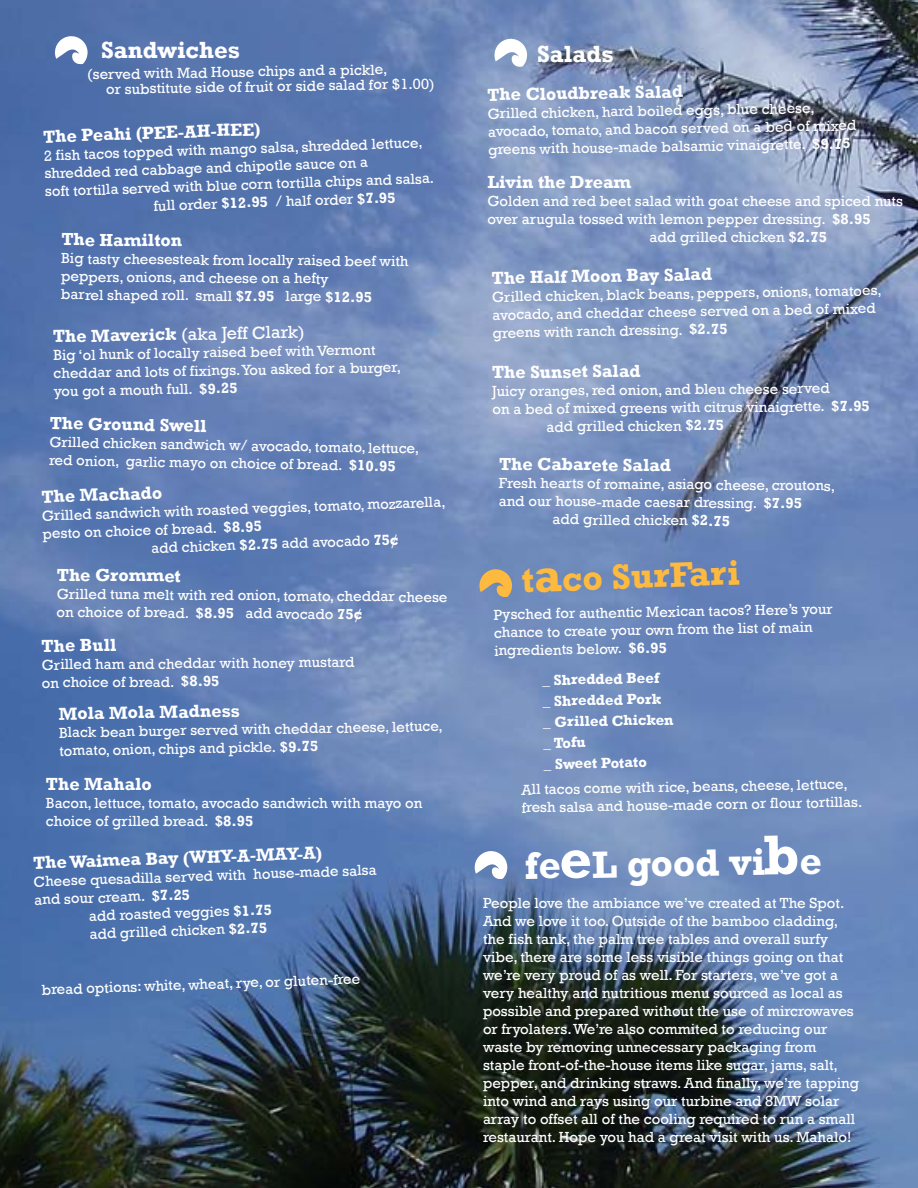
<style>
.page{position:relative;width:918px;height:1188px;background:#fff}
.page>*{position:absolute;margin:0;border:0;box-sizing:border-box;transform-origin:0 0}
.t1{font:700 39px "Rockwell";color:#fff}
.t2{font:700 36px "Rockwell";color:#fdba3f}
.t3{font:700 24px "Rockwell";color:#fff}
.t4{font:700 18px "Rockwell";color:#fff}
.t5{font:18px "Rockwell";color:#fff}
.t6{font:15px/18px "Rockwell";color:#fff}
.t7{font:700 15px/21px "Rockwell";color:#fff}
.s1{font-weight:700}
.s2{font-size:48px}
.s3{font-size:57px}
</style>
<div class="page">
<img style="left:0;top:0;width:918px;height:1188px">
<svg style="left:494px;top:38px;width:33px;height:29px"></svg>
<svg style="left:54px;top:36px;width:34px;height:29px"></svg>
<svg style="left:479px;top:569px;width:33px;height:29px"></svg>
<svg style="left:474px;top:851px;width:34px;height:29px"></svg>
<p class="t3" style="left:101px;top:35px;width:140px">Sandwiches</p>
<p class="t3" style="left:537px;top:39px;width:78px">Salads</p>
<p class="t6" style="left:106px;top:67px;width:330px;line-height:15px;text-indent:-19px;rotate:-1deg">(served with Mad House chips and a pickle,<br>or substitute side of fruit or side salad for $1.00)</p>
<p class="t4" style="left:43px;top:126px;width:219px;rotate:-2deg">The Peahi (PEE-AH-HEE)</p>
<p class="t6" style="left:44px;top:147px;width:380px;rotate:-2deg">2 fish tacos topped with mango salsa, shredded lettuce,</p>
<p class="t6" style="left:44px;top:165px;width:325px;rotate:-2deg">shredded red cabbage and chipotle sauce on a</p>
<p class="t6" style="left:45px;top:183px;width:391px;rotate:-2deg">soft tortilla served with blue corn tortilla chips and salsa.</p>
<p class="t6" style="left:153px;top:197px;width:244px;rotate:-2deg">full order <span class="s1">$12.95</span> / half order <span class="s1">$7.95</span></p>
<p class="t4" style="left:62px;top:228px;width:122px;rotate:1deg">The Hamilton</p>
<p class="t6" style="left:61px;top:248px;width:349px;rotate:1deg">Big tasty cheesesteak from locally raised beef with peppers, onions, and cheese on a hefty<br>barrel shaped roll. small <span class="s1">$7.95</span> large <span class="s1">$12.95</span></p>
<p class="t5" style="left:53px;top:326px;width:253px;rotate:-1deg"><span class="s1">The Maverick</span> (aka Jeff Clark)</p>
<p class="t6" style="left:53px;top:346px;width:349px;rotate:-1deg">Big ‘ol hunk of locally raised beef with Vermont cheddar and lots of fixings. You asked for a burger, you got a mouth full. <span class="s1">$9.25</span></p>
<p class="t4" style="left:50px;top:412px;width:158px;rotate:1deg">The Ground Swell</p>
<p class="t6" style="left:50px;top:433px;width:371px;rotate:1deg">Grilled chicken sandwich w/ avocado, tomato, lettuce, red onion, garlic mayo on choice of bread. <span class="s1">$10.95</span></p>
<p class="t4" style="left:41px;top:486px;width:122px;rotate:-2deg">The Machado</p>
<p class="t6" style="left:42px;top:507px;width:405px;rotate:-2deg">Grilled sandwich with roasted veggies, tomato, mozzarella,</p>
<p class="t6" style="left:42px;top:525px;width:221px;rotate:-2deg">pesto on choice of bread. <span class="s1">$8.95</span></p>
<p class="t6" style="left:151px;top:539px;width:249px;rotate:-2deg">add chicken <span class="s1">$2.75</span> add avocado <span class="s1">75¢</span></p>
<p class="t4" style="left:57px;top:563px;width:125px;rotate:1deg">The Grommet</p>
<p class="t6" style="left:57px;top:583px;width:392px;line-height:18.8px;rotate:1deg">Grilled tuna melt with red onion, tomato, cheddar cheese on choice of bread. <span class="s1">$8.95</span> add avocado <span class="s1">75¢</span></p>
<p class="t4" style="left:41px;top:635px;width:76px;rotate:-1deg">The Bull</p>
<p class="t6" style="left:41px;top:658px;width:314px;line-height:17.2px;rotate:-1deg">Grilled ham and cheddar with honey mustard on choice of bread. <span class="s1">$8.95</span></p>
<p class="t4" style="left:58px;top:703px;width:183px;rotate:-1deg">Mola Mola Madness</p>
<p class="t6" style="left:59px;top:724px;width:385px;rotate:-1deg">Black bean burger served with cheddar cheese, lettuce, tomato, onion, chips and pickle. <span class="s1">$9.75</span></p>
<p class="t4" style="left:46px;top:773px;width:107px">The Mahalo</p>
<p class="t6" style="left:46px;top:794px;width:378px">Bacon, lettuce, tomato, avocado sandwich with mayo on choice of grilled bread. <span class="s1">$8.95</span></p>
<p class="t4" style="left:33px;top:852px;width:291px;rotate:-2deg">The Waimea Bay (WHY-A-MAY-A)</p>
<p class="t6" style="left:34px;top:873px;width:344px;rotate:-2deg">Cheese quesadilla served with house-made salsa</p>
<p class="t6" style="left:34px;top:891px;width:157px;rotate:-2deg">and sour cream. <span class="s1">$7.25</span></p>
<p class="t6" style="left:89px;top:907px;width:184px;rotate:-2deg">add roasted veggies <span class="s1">$1.75</span></p>
<p class="t6" style="left:89px;top:925px;width:179px;rotate:-2deg">add grilled chicken <span class="s1">$2.75</span></p>
<p class="t6" style="left:41px;top:981px;width:320px;rotate:-2deg">bread options: white, wheat, rye, or gluten-free</p>
<p class="t4" style="left:487px;top:84px;width:197px;rotate:-1deg">The Cloudbreak Salad</p>
<p class="t6" style="left:487px;top:105px;width:370px;rotate:-1deg">Grilled chicken, hard boiled eggs, blue cheese, avocado, tomato, and bacon served on a bed of mixed greens with house-made balsamic vinaigrette. <span class="s1">$9.75</span></p>
<p class="t4" style="left:488px;top:171px;width:145px">Livin the Dream</p>
<p class="t6" style="left:488px;top:193px;width:417px">Golden and red beet salad with goat cheese and spiced nuts</p>
<p class="t6" style="left:488px;top:211px;width:385px">over arugula tossed with lemon pepper dressing. <span class="s1">$8.95</span></p>
<p class="t6" style="left:650px;top:229px;width:179px">add grilled chicken <span class="s1">$2.75</span></p>
<p class="t4" style="left:492px;top:267px;width:222px;rotate:-1deg">The Half Moon Bay Salad</p>
<p class="t6" style="left:492px;top:288px;width:391px;rotate:-1deg">Grilled chicken, black beans, peppers, onions, tomatoes, avocado, and cheddar cheese served on a bed of mixed greens with ranch dressing. <span class="s1">$2.75</span></p>
<p class="t4" style="left:492px;top:362px;width:150px;rotate:-1deg">The Sunset Salad</p>
<p class="t6" style="left:492px;top:384px;width:339px;rotate:-1deg">Juicy oranges, red onion, and bleu cheese served</p>
<p class="t6" style="left:492px;top:402px;width:379px;rotate:-1deg">on a bed of mixed greens with citrus vinaigrette. <span class="s1">$7.95</span></p>
<p class="t6" style="left:546px;top:418px;width:179px;rotate:-1deg">add grilled chicken <span class="s1">$2.75</span></p>
<p class="t4" style="left:499px;top:454px;width:174px">The Cabarete Salad</p>
<p class="t6" style="left:499px;top:475px;width:338px">Fresh hearts of romaine, asiago cheese, croutons,</p>
<p class="t6" style="left:499px;top:493px;width:305px">and our house-made caesar dressing. <span class="s1">$7.95</span></p>
<p class="t6" style="left:553px;top:511px;width:179px">add grilled chicken <span class="s1">$2.75</span></p>
<p class="t2" style="left:521px;top:558px;width:220px;rotate:-2deg">t<span class="s2">a</span>co SurFari</p>
<p class="t6" style="left:493px;top:606px;width:341px;rotate:-1deg">Pysched for authentic Mexican tacos? Here’s your chance to create your own from the list of main ingredients below. <span class="s1">$6.95</span></p>
<p class="t7" style="left:542px;top:669px;width:132px;rotate:-1deg">_ Shredded Beef<br>_ Shredded Pork<br>_ Grilled Chicken _ Tofu<br>_ Sweet Potato</p>
<p class="t6" style="left:521px;top:781px;width:342px;rotate:-1deg">All tacos come with rice, beans, cheese, lettuce, fresh salsa and house-made corn or flour tortillas.</p>
<p class="t1" style="left:524px;top:842px;width:299px;rotate:-1deg">fe<span class="s3">e</span>L good vi<span class="s3">b</span>e</p>
<p class="t6" style="left:483px;top:894px;width:378px">People love the ambiance we’ve created at The Spot.<br>And we love it too. Outside of the bamboo cladding, the fish tank, the palm tree tables and overall surfy vibe, there are some less visible things going on that we’re very proud of as well. For starters, we’ve got a very healthy and nutritious menu sourced as local as possible and prepared without the use of mircrowaves or fryolaters. We’re also commited to reducing our waste by removing unnecessary packaging from staple front-of-the-house items like sugar, jams, salt, pepper, and drinking straws. And finally, we’re tapping into wind and rays using our turbine and 8MW solar array to offset all of the cooling required to run a small restaurant. Hope you had a great visit with us. Mahalo!</p>
</div>
